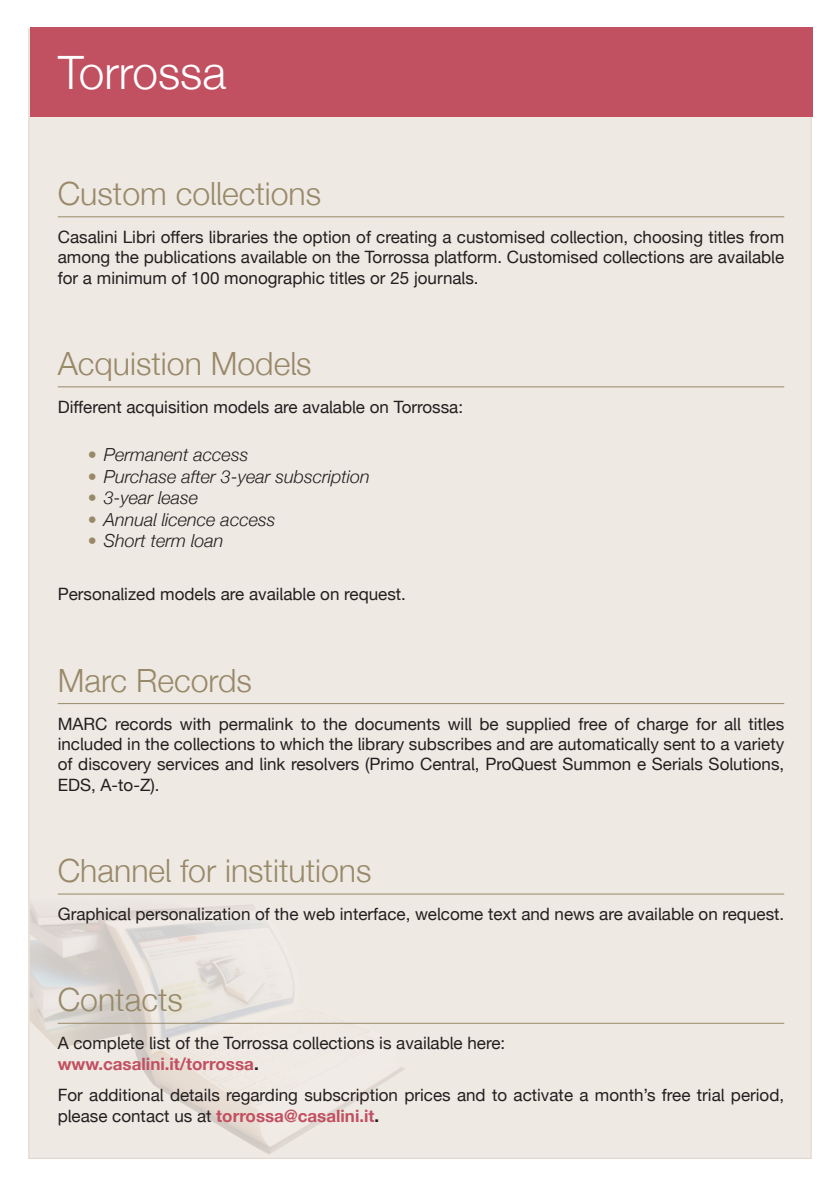
<style>
.page{position:relative;width:840px;height:1191px;background:#fff}
.page>*{position:absolute;margin:0;border:0;box-sizing:border-box;transform-origin:0 0}
.t1{font:300 46px "Helvetica Casalini";color:#fff}
.t2{font:300 32px "Helvetica Casalini";color:#988969}
.t3{font:italic 300 18px "Helvetica Casalini";color:#231f20}
.t4{font:17px/20.4px "Helvetica Casalini";color:#231f20;text-align:justify}
.t5{font:700 17px "Helvetica Neue Casalini";color:#c15061}
.s1{color:#988969}
.s2{color:#231f20}
.s3{font-family:"Helvetica Casalini";font-weight:400;color:#231f20}
</style>
<div class="page">
<div style="left:28px;top:28px;width:783px;height:1130px;background:#efe9e3;border:1px solid #ddd3c7"></div>
<img style="left:30px;top:903px;width:376px;height:251px">
<div style="left:30px;top:27px;width:781px;height:90px;background:#c15061"></div>
<hr style="left:58px;top:216px;width:725px;height:1px;background:#988969">
<hr style="left:58px;top:386px;width:725px;height:1px;background:#988969">
<hr style="left:58px;top:703px;width:725px;height:1px;background:#988969">
<hr style="left:58px;top:893px;width:725px;height:1px;background:#988969">
<hr style="left:58px;top:1022px;width:725px;height:1px;background:#988969">
<h1 class="t1" style="left:58px;top:44px;width:169px">Torrossa</h1>
<h2 class="t2" style="left:58px;top:174px;width:265px">Custom collections</h2>
<p class="t4" style="left:58px;top:226px;width:727px">Casalini Libri offers libraries the option of creating a customised collection, choosing titles from among the publications available on the Torrossa platform. Customised collections are available for a minimum of 100 monographic titles or 25 journals.</p>
<h2 class="t2" style="left:58px;top:344px;width:255px">Acquistion Models</h2>
<p class="t4" style="left:58px;top:396px;width:406px">Different acquisition models are avalable on Torrossa:</p>
<p class="t3" style="left:88px;top:444px;width:162px"><span class="s1">•</span> Permanent access</p>
<p class="t3" style="left:88px;top:465px;width:283px"><span class="s1">•</span> Purchase after 3-year subscription</p>
<p class="t3" style="left:88px;top:487px;width:112px"><span class="s1">•</span> 3-year lease</p>
<p class="t3" style="left:88px;top:508px;width:189px"><span class="s1">•</span> Annual licence access</p>
<p class="t3" style="left:88px;top:530px;width:137px"><span class="s1">•</span> Short term loan</p>
<p class="t4" style="left:58px;top:584px;width:349px">Personalized models are available on request.</p>
<h2 class="t2" style="left:58px;top:661px;width:195px">Marc Records</h2>
<p class="t4" style="left:58px;top:713px;width:727px">MARC records with permalink to the documents will be supplied free of charge for all titles included in the collections to which the library subscribes and are automatically sent to a variety of discovery services and link resolvers (Primo Central, ProQuest Summon e Serials Solutions, EDS, A-to-Z).</p>
<h2 class="t2" style="left:58px;top:851px;width:315px">Channel for institutions</h2>
<p class="t4" style="left:58px;top:903px;width:727px">Graphical personalization of the web interface, welcome text and news are available on request.</p>
<h2 class="t2" style="left:58px;top:980px;width:127px">Contacts</h2>
<p class="t4" style="left:58px;top:1032px;width:449px">A complete list of the Torrossa collections is available here:</p>
<p class="t5" style="left:58px;top:1053px;width:202px">www.casalini.it/torrossa<span class="s2">.</span></p>
<p class="t4" style="left:58px;top:1085px;width:727px">For additional details regarding subscription prices and to activate a month’s free trial period,</p>
<p class="t5" style="left:58px;top:1105px;width:323px"><span class="s3">please contact us at</span> torrossa@casalini.it<span class="s2">.</span></p>
</div>
